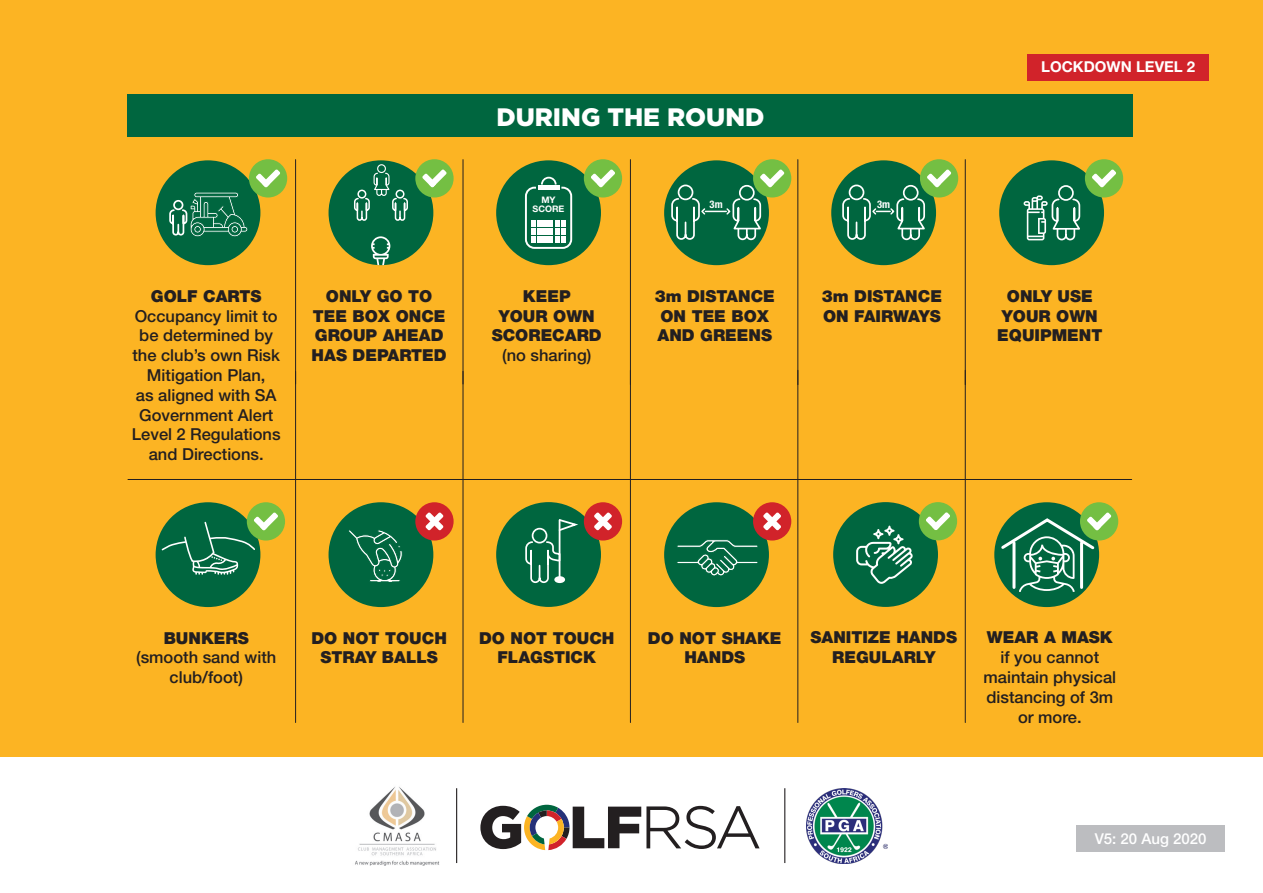
<style>
.page{position:relative;width:1263px;height:893px;background:#fff}
.page>*{position:absolute;margin:0;border:0;box-sizing:border-box;transform-origin:0 0}
.t1{font:900 25.2px "Gotham";color:#fff}
.t2{font:900 16.5px/19.8px "Helvetica Neue LT Std";color:#231f20;text-align:center}
.t3{font:500 16.5px/19.8px "Helvetica Neue LT Std";color:#231f20;text-align:center}
.t4{font:700 15px "Helvetica Neue LT Std";color:#fff}
.t5{font:500 15px "Helvetica Neue LT Std";color:#fff}
.t6{font:700 condensed 10.5px "Helvetica Neue LT Std";color:#fff}
.t7{font:700 9px "Helvetica Neue LT Std";color:#fff}
.s1{font-weight:900}
</style>
<div class="page">
<div style="left:0;top:0;width:1263px;height:892px;background:#fcb423"></div>
<div style="left:0;top:757px;width:1263px;height:136px;background:#fff"></div>
<img style="left:355px;top:787px;width:85px;height:79px">
<img style="left:807px;top:788px;width:80px;height:75px">
<svg style="left:480px;top:805px;width:279px;height:45px"></svg>
<hr style="left:456px;top:788px;width:1px;height:75px;background:#231f20">
<hr style="left:784px;top:788px;width:1px;height:75px;background:#231f20">
<div style="left:1027px;top:54px;width:182px;height:26px;background:#d1232a"></div>
<div style="left:128px;top:95px;width:1005px;height:42px;background:#00663f"></div>
<hr style="left:295px;top:160px;width:1px;height:224px;background:#231f20">
<hr style="left:463px;top:160px;width:1px;height:224px;background:#231f20">
<hr style="left:630px;top:160px;width:1px;height:225px;background:#231f20">
<hr style="left:797px;top:160px;width:1px;height:225px;background:#231f20">
<hr style="left:965px;top:160px;width:1px;height:225px;background:#231f20">
<div style="left:831px;top:160px;width:105px;height:105px;background:#00663f;border-radius:50%"></div>
<div style="left:664px;top:160px;width:105px;height:105px;background:#00663f;border-radius:50%"></div>
<hr style="left:295px;top:371px;width:1px;height:351px;background:#231f20">
<hr style="left:463px;top:371px;width:1px;height:351px;background:#231f20">
<hr style="left:630px;top:370px;width:1px;height:352px;background:#231f20">
<hr style="left:797px;top:370px;width:1px;height:352px;background:#231f20">
<hr style="left:965px;top:370px;width:1px;height:352px;background:#231f20">
<hr style="left:128px;top:479px;width:1004px;height:1px;background:#231f20">
<div style="left:156px;top:160px;width:104px;height:105px;background:#00663f;border-radius:50%"></div>
<div style="left:833px;top:502px;width:105px;height:105px;background:#00663f;border-radius:50%"></div>
<svg style="left:856px;top:526px;width:57px;height:58px"></svg>
<div style="left:329px;top:160px;width:104px;height:105px;background:#00663f;border-radius:50%"></div>
<svg style="left:371px;top:236px;width:19px;height:29px"></svg>
<div style="left:496px;top:160px;width:105px;height:105px;background:#00663f;border-radius:50%"></div>
<div style="left:525px;top:187px;width:47px;height:62px;border:2px solid #fff;border-radius:9px"></div>
<hr style="left:538px;top:186px;width:21px;height:4px;background:#fff">
<svg style="left:540px;top:176px;width:17px;height:10px"></svg>
<div style="left:538px;top:220px;width:15px;height:6px;background:#fff"></div>
<div style="left:538px;top:228px;width:15px;height:6px;background:#fff"></div>
<svg style="left:531px;top:220px;width:5px;height:22px"></svg>
<div style="left:538px;top:236px;width:15px;height:6px;background:#fff"></div>
<svg style="left:555px;top:220px;width:11px;height:22px"></svg>
<div style="left:329px;top:502px;width:104px;height:105px;background:#00663f;border-radius:50%"></div>
<svg style="left:349px;top:530px;width:54px;height:52px"></svg>
<div style="left:664px;top:502px;width:105px;height:105px;background:#00663f;border-radius:50%"></div>
<svg style="left:677px;top:539px;width:81px;height:37px"></svg>
<div style="left:999px;top:160px;width:105px;height:105px;background:#00663f;border-radius:50%"></div>
<div style="left:496px;top:502px;width:105px;height:105px;background:#00663f;border-radius:50%"></div>
<svg style="left:525px;top:519px;width:53px;height:65px"></svg>
<div style="left:555px;top:577px;width:9px;height:5px;background:#fff;border-radius:50%"></div>
<div style="left:554px;top:576px;width:11px;height:7px;border:2px solid #fff;border-radius:50%"></div>
<div style="left:156px;top:502px;width:104px;height:105px;background:#00663f;border-radius:50%"></div>
<div style="left:415px;top:502px;width:39px;height:38px;background:#d1232a;border-radius:50%"></div>
<svg style="left:425px;top:512px;width:18px;height:18px"></svg>
<div style="left:920px;top:159px;width:38px;height:38px;background:#74bf43;border-radius:50%"></div>
<div style="left:1085px;top:159px;width:38px;height:38px;background:#74bf43;border-radius:50%"></div>
<svg style="left:1092px;top:169px;width:24px;height:18px"></svg>
<div style="left:584px;top:159px;width:38px;height:38px;background:#74bf43;border-radius:50%"></div>
<svg style="left:591px;top:169px;width:24px;height:18px"></svg>
<div style="left:753px;top:159px;width:38px;height:38px;background:#74bf43;border-radius:50%"></div>
<div style="left:415px;top:159px;width:39px;height:38px;background:#74bf43;border-radius:50%"></div>
<svg style="left:422px;top:169px;width:25px;height:18px"></svg>
<div style="left:249px;top:159px;width:38px;height:38px;background:#74bf43;border-radius:50%"></div>
<svg style="left:256px;top:169px;width:24px;height:18px"></svg>
<div style="left:247px;top:502px;width:38px;height:38px;background:#74bf43;border-radius:50%"></div>
<svg style="left:161px;top:512px;width:117px;height:63px"></svg>
<div style="left:919px;top:502px;width:38px;height:38px;background:#74bf43;border-radius:50%"></div>
<svg style="left:926px;top:512px;width:24px;height:18px"></svg>
<div style="left:584px;top:502px;width:38px;height:38px;background:#d1232a;border-radius:50%"></div>
<svg style="left:594px;top:512px;width:18px;height:18px"></svg>
<div style="left:753px;top:502px;width:38px;height:38px;background:#d1232a;border-radius:50%"></div>
<svg style="left:763px;top:512px;width:18px;height:18px"></svg>
<svg style="left:169px;top:192px;width:79px;height:45px"></svg>
<svg style="left:841px;top:169px;width:110px;height:72px"></svg>
<svg style="left:670px;top:169px;width:114px;height:72px"></svg>
<svg style="left:1023px;top:185px;width:58px;height:56px"></svg>
<svg style="left:353px;top:164px;width:56px;height:57px"></svg>
<div style="left:994px;top:502px;width:105px;height:105px;background:#00663f;border-radius:50%"></div>
<div style="left:1080px;top:502px;width:38px;height:38px;background:#74bf43;border-radius:50%"></div>
<svg style="left:999px;top:512px;width:112px;height:80px"></svg>
<div style="left:1076px;top:826px;width:149px;height:26px;background:#bcbdc0"></div>
<p class="t3" style="left:132px;top:286px;width:150px"><span class="s1">GOLF CARTS<br></span>Occupancy limit to be determined by the club’s own Risk<br>Mitigation Plan,<br>as aligned with SA<br>Government Alert<br>Level 2 Regulations and Directions.</p>
<p class="t2" style="left:326px;top:286px;width:108px">ONLY GO TO</p>
<p class="t2" style="left:312px;top:306px;width:137px;text-align:left">TEE BOX ONCE<br>GROUP AHEAD<br>HAS DEPARTED</p>
<p class="t1" style="left:496px;top:99px;width:270px">DURING THE ROUND</p>
<p class="t7" style="left:541px;top:194px;width:16px">MY</p>
<p class="t7" style="left:533px;top:203px;width:33px">SCORE</p>
<p class="t2" style="left:523px;top:286px;width:49px">KEEP</p>
<p class="t2" style="left:499px;top:306px;width:97px">YOUR OWN</p>
<p class="t2" style="left:492px;top:325px;width:112px">SCORECARD</p>
<p class="t3" style="left:502px;top:345px;width:91px">(no sharing)</p>
<p class="t6" style="left:710px;top:198px;width:14px">3m</p>
<p class="t6" style="left:877px;top:198px;width:14px">3m</p>
<p class="t2" style="left:655px;top:286px;width:122px">3m DISTANCE</p>
<p class="t2" style="left:660px;top:306px;width:110px">ON TEE BOX</p>
<p class="t2" style="left:657px;top:325px;width:116px">AND GREENS</p>
<p class="t2" style="left:822px;top:286px;width:122px">3m DISTANCE</p>
<p class="t2" style="left:823px;top:306px;width:119px">ON FAIRWAYS</p>
<p class="t4" style="left:1041px;top:58px;width:155px">LOCKDOWN LEVEL 2</p>
<p class="t2" style="left:1007px;top:286px;width:87px">ONLY USE</p>
<p class="t2" style="left:1002px;top:306px;width:97px">YOUR OWN</p>
<p class="t2" style="left:997px;top:325px;width:107px">EQUIPMENT</p>
<p class="t2" style="left:164px;top:628px;width:86px">BUNKERS</p>
<p class="t3" style="left:136px;top:647px;width:142px">(smooth sand with club/foot)</p>
<p class="t2" style="left:311px;top:628px;width:137px">DO NOT TOUCH<br>STRAY BALLS</p>
<p class="t2" style="left:479px;top:628px;width:137px">DO NOT TOUCH</p>
<p class="t2" style="left:498px;top:648px;width:100px">FLAGSTICK</p>
<p class="t2" style="left:648px;top:628px;width:135px">DO NOT SHAKE<br>HANDS</p>
<p class="t2" style="left:810px;top:628px;width:148px">SANITIZE HANDS</p>
<p class="t2" style="left:832px;top:647px;width:105px">REGULARLY</p>
<p class="t2" style="left:987px;top:628px;width:127px">WEAR A MASK</p>
<p class="t3" style="left:983px;top:647px;width:134px">if you cannot maintain physical distancing of 3m or more.</p>
<p class="t5" style="left:1095px;top:830px;width:113px">V5: 20 Aug 2020</p>
</div>
